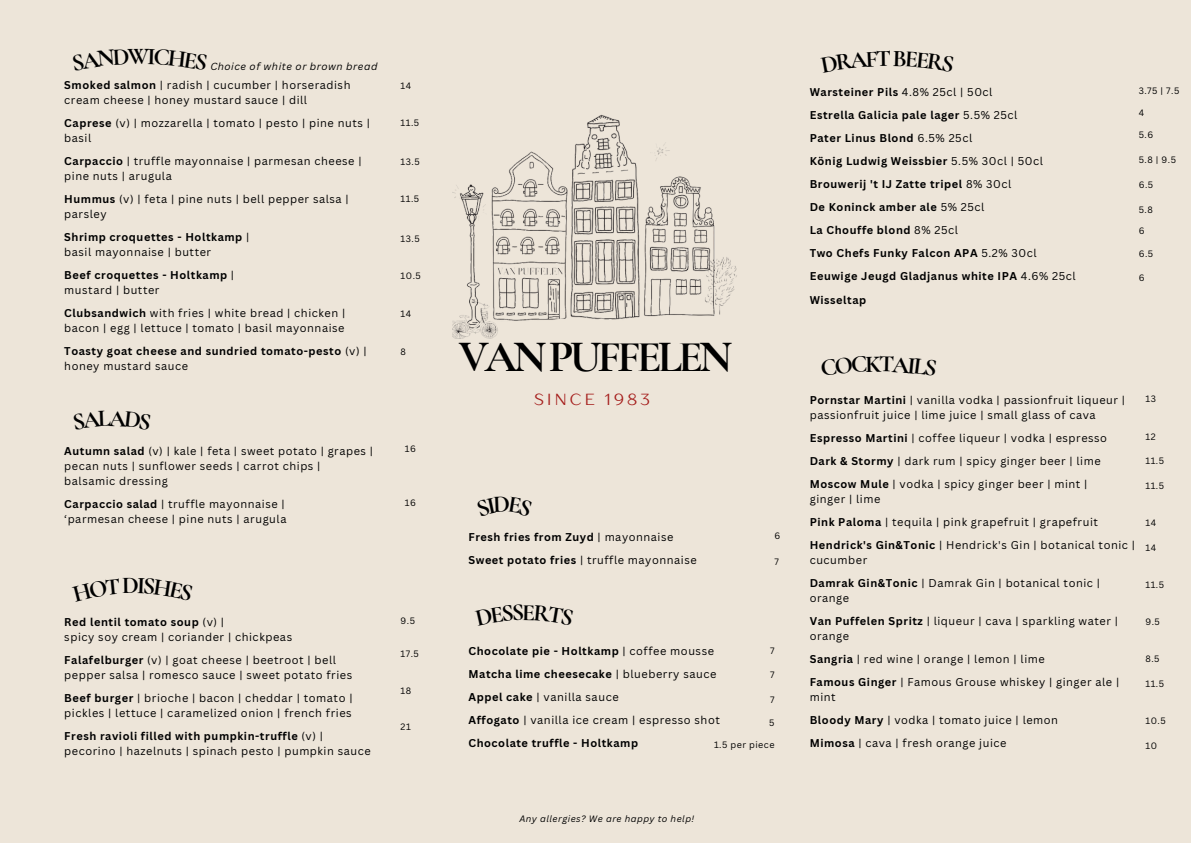
<style>
.page{position:relative;width:1191px;height:843px;background:#fff}
.page>*{position:absolute;margin:0;border:0;box-sizing:border-box;transform-origin:0 0}
.t1{font:700 45px "Cormorant Garamond";letter-spacing:-.085em;color:#000}
.t2{font:700 24px "Cormorant Garamond";color:#000}
.t3{font:16px "TT Drugs";letter-spacing:.2em;color:#a51d1b}
.t4{font:11px/15px "Canva Sans";letter-spacing:.05em;color:#000}
.t5{font:700 11px "Canva Sans";letter-spacing:.05em;color:#000}
.t6{font:italic 10px "Canva Sans";letter-spacing:.05em;color:#000}
.t7{font:9px "Canva Sans";letter-spacing:.05em;color:#000}
.t8{font:italic 9px "Canva Sans";letter-spacing:.05em;color:#000}
.s1{font-weight:700}
.s2{font-weight:400}
</style>
<div class="page">
<div style="left:0;top:0;width:1190px;height:842px;background:#ede5d9"></div>
<img style="left:453px;top:114px;width:284px;height:225px">
<p class="t2" style="left:128px;top:42px;width:23px">W</p>
<p class="t4" style="left:64px;top:77px;width:288px"><span class="s1">Smoked salmon</span> | radish | cucumber | horseradish cream cheese | honey mustard sauce | dill</p>
<p class="t4" style="left:64px;top:115px;width:307px"><span class="s1">Caprese</span> (v) | mozzarella | tomato | pesto | pine nuts | basil</p>
<p class="t4" style="left:64px;top:153px;width:299px"><span class="s1">Carpaccio</span> | truffle mayonnaise | parmesan cheese | pine nuts | arugula</p>
<p class="t4" style="left:64px;top:191px;width:286px"><span class="s1">Hummus</span> (v) | feta | pine nuts | bell pepper salsa | parsley</p>
<p class="t5" style="left:64px;top:229px;width:186px">Shrimp croquettes - Holtkamp <span class="s2">|</span></p>
<p class="t4" style="left:64px;top:244px;width:148px">basil mayonnaise | butter</p>
<p class="t5" style="left:64px;top:267px;width:171px">Beef croquettes - Holtkamp <span class="s2">|</span></p>
<p class="t4" style="left:64px;top:282px;width:97px">mustard | butter</p>
<p class="t4" style="left:64px;top:305px;width:282px"><span class="s1">Clubsandwich</span> with fries | white bread | chicken | bacon | egg | lettuce | tomato | basil mayonnaise</p>
<p class="t5" style="left:64px;top:343px;width:304px">Toasty goat cheese and sundried tomato-pesto <span class="s2">(v) |</span></p>
<p class="t4" style="left:64px;top:358px;width:125px">honey mustard sauce</p>
<p class="t6" style="left:210px;top:59px;width:168px">Choice of white or brown bread</p>
<p class="t7" style="left:400px;top:80px;width:12px">14</p>
<p class="t7" style="left:400px;top:116px;width:20px">11.5</p>
<p class="t7" style="left:400px;top:155px;width:21px">13.5</p>
<p class="t7" style="left:400px;top:193px;width:20px">11.5</p>
<p class="t7" style="left:400px;top:232px;width:21px">13.5</p>
<p class="t7" style="left:400px;top:270px;width:22px">10.5</p>
<p class="t7" style="left:400px;top:307px;width:12px">14</p>
<p class="t7" style="left:400px;top:345px;width:7px">8</p>
<p class="t4" style="left:64px;top:443px;width:310px"><span class="s1">Autumn salad</span> (v) | kale | feta | sweet potato | grapes | pecan nuts | sunflower seeds | carrot chips |</p>
<p class="t4" style="left:64px;top:473px;width:105px">balsamic dressing</p>
<p class="t4" style="left:64px;top:496px;width:222px"><span class="s1">Carpaccio salad</span> | truffle mayonnaise |</p>
<p class="t4" style="left:64px;top:511px;width:224px">‘parmesan cheese | pine nuts | arugula</p>
<p class="t7" style="left:405px;top:442px;width:13px">16</p>
<p class="t7" style="left:405px;top:496px;width:13px">16</p>
<p class="t5" style="left:64px;top:614px;width:161px">Red lentil tomato soup <span class="s2">(v) |</span></p>
<p class="t4" style="left:64px;top:629px;width:229px">spicy soy cream | coriander | chickpeas</p>
<p class="t4" style="left:64px;top:652px;width:289px"><span class="s1">Falafelburger</span> (v) | goat cheese | beetroot | bell pepper salsa | romesco sauce | sweet potato fries</p>
<p class="t4" style="left:64px;top:690px;width:290px"><span class="s1">Beef burger</span> | brioche | bacon | cheddar | tomato | pickles | lettuce | caramelized onion | french fries</p>
<p class="t5" style="left:64px;top:728px;width:260px">Fresh ravioli filled with pumpkin-truffle <span class="s2">(v) |</span></p>
<p class="t4" style="left:64px;top:743px;width:308px">pecorino | hazelnuts | spinach pesto | pumpkin sauce</p>
<p class="t7" style="left:400px;top:614px;width:16px">9.5</p>
<p class="t7" style="left:400px;top:647px;width:20px">17.5</p>
<p class="t7" style="left:400px;top:683px;width:12px">18</p>
<p class="t7" style="left:400px;top:720px;width:12px">21</p>
<p class="t1" style="left:459px;top:329px;width:275px">VANPUFFELEN</p>
<p class="t3" style="left:534px;top:389px;width:118px">SINCE 1983</p>
<p class="t5" style="left:468px;top:529px;width:206px">Fresh fries from Zuyd <span class="s2">| mayonnaise</span></p>
<p class="t4" style="left:468px;top:552px;width:230px"><span class="s1">Sweet potato fries</span> | truffle mayonnaise</p>
<p class="t7" style="left:774px;top:529px;width:7px">6</p>
<p class="t7" style="left:774px;top:555px;width:6px">7</p>
<p class="t5" style="left:468px;top:643px;width:247px">Chocolate pie - Holtkamp <span class="s2">| coffee mousse</span></p>
<p class="t5" style="left:468px;top:666px;width:249px">Matcha lime cheesecake <span class="s2">| blueberry sauce</span></p>
<p class="t4" style="left:468px;top:689px;width:152px"><span class="s1">Appel cake</span> | vanilla sauce</p>
<p class="t4" style="left:468px;top:712px;width:253px"><span class="s1">Affogato</span> | vanilla ice cream | espresso shot</p>
<p class="t5" style="left:468px;top:735px;width:171px">Chocolate truffle - Holtkamp</p>
<p class="t7" style="left:770px;top:644px;width:6px">7</p>
<p class="t7" style="left:770px;top:668px;width:6px">7</p>
<p class="t7" style="left:770px;top:693px;width:6px">7</p>
<p class="t7" style="left:769px;top:716px;width:7px">5</p>
<p class="t7" style="left:714px;top:737px;width:62px">1.5 per piece</p>
<p class="t8" style="left:519px;top:812px;width:176px">Any allergies? We are happy to help!</p>
<p class="t5" style="left:809px;top:84px;width:184px">Warsteiner Pils <span class="s2">4.8% 25cl | 50cl</span></p>
<p class="t5" style="left:809px;top:107px;width:209px">Estrella Galicia pale lager <span class="s2">5.5% 25cl</span></p>
<p class="t5" style="left:809px;top:130px;width:164px">Pater Linus Blond <span class="s2">6.5% 25cl</span></p>
<p class="t5" style="left:809px;top:153px;width:235px">König Ludwig Weissbier <span class="s2">5.5% 30cl | 50cl</span></p>
<p class="t5" style="left:809px;top:176px;width:203px">Brouwerij 't IJ Zatte tripel <span class="s2">8% 30cl</span></p>
<p class="t5" style="left:809px;top:199px;width:176px">De Koninck amber ale <span class="s2">5% 25cl</span></p>
<p class="t5" style="left:809px;top:222px;width:150px">La Chouffe blond <span class="s2">8% 25cl</span></p>
<p class="t5" style="left:809px;top:245px;width:228px">Two Chefs Funky Falcon APA <span class="s2">5.2% 30cl</span></p>
<p class="t5" style="left:809px;top:268px;width:267px">Eeuwige Jeugd Gladjanus white IPA <span class="s2">4.6% 25cl</span></p>
<p class="t5" style="left:809px;top:291px;width:58px">Wisseltap</p>
<p class="t7" style="left:1138px;top:84px;width:42px">3.75 | 7.5</p>
<p class="t7" style="left:1138px;top:106px;width:7px">4</p>
<p class="t7" style="left:1138px;top:128px;width:16px">5.6</p>
<p class="t7" style="left:1138px;top:153px;width:39px">5.8 | 9.5</p>
<p class="t7" style="left:1138px;top:178px;width:16px">6.5</p>
<p class="t7" style="left:1138px;top:203px;width:16px">5.8</p>
<p class="t7" style="left:1138px;top:224px;width:7px">6</p>
<p class="t7" style="left:1138px;top:247px;width:16px">6.5</p>
<p class="t7" style="left:1138px;top:271px;width:7px">6</p>
<p class="t4" style="left:809px;top:392px;width:317px"><span class="s1">Pornstar Martini</span> | vanilla vodka | passionfruit liqueur | passionfruit juice | lime juice | small glass of cava</p>
<p class="t4" style="left:809px;top:430px;width:299px"><span class="s1">Espresso Martini</span> | coffee liqueur | vodka | espresso</p>
<p class="t4" style="left:809px;top:453px;width:292px"><span class="s1">Dark &amp; Stormy</span> | dark rum | spicy ginger beer | lime</p>
<p class="t4" style="left:809px;top:476px;width:279px"><span class="s1">Moscow Mule</span> | vodka | spicy ginger beer | mint |</p>
<p class="t4" style="left:809px;top:491px;width:72px">ginger | lime</p>
<p class="t4" style="left:809px;top:514px;width:290px"><span class="s1">Pink Paloma</span> | tequila | pink grapefruit | grapefruit</p>
<p class="t4" style="left:809px;top:537px;width:327px"><span class="s1">Hendrick's Gin&amp;Tonic</span> | Hendrick's Gin | botanical tonic | cucumber</p>
<p class="t4" style="left:809px;top:575px;width:292px"><span class="s1">Damrak Gin&amp;Tonic</span> | Damrak Gin | botanical tonic |</p>
<p class="t4" style="left:809px;top:590px;width:41px">orange</p>
<p class="t4" style="left:809px;top:613px;width:310px"><span class="s1">Van Puffelen Spritz</span> | liqueur | cava | sparkling water |</p>
<p class="t4" style="left:809px;top:628px;width:41px">orange</p>
<p class="t4" style="left:809px;top:651px;width:236px"><span class="s1">Sangria</span> | red wine | orange | lemon | lime</p>
<p class="t4" style="left:809px;top:674px;width:311px"><span class="s1">Famous Ginger</span> | Famous Grouse whiskey | ginger ale | mint</p>
<p class="t4" style="left:809px;top:712px;width:250px"><span class="s1">Bloody Mary</span> | vodka | tomato juice | lemon</p>
<p class="t4" style="left:809px;top:735px;width:198px"><span class="s1">Mimosa</span> | cava | fresh orange juice</p>
<p class="t7" style="left:1145px;top:392px;width:12px">13</p>
<p class="t7" style="left:1145px;top:429px;width:12px">12</p>
<p class="t7" style="left:1145px;top:454px;width:20px">11.5</p>
<p class="t7" style="left:1145px;top:479px;width:20px">11.5</p>
<p class="t7" style="left:1145px;top:516px;width:12px">14</p>
<p class="t7" style="left:1145px;top:541px;width:12px">14</p>
<p class="t7" style="left:1145px;top:578px;width:20px">11.5</p>
<p class="t7" style="left:1145px;top:615px;width:16px">9.5</p>
<p class="t7" style="left:1145px;top:652px;width:16px">8.5</p>
<p class="t7" style="left:1145px;top:677px;width:20px">11.5</p>
<p class="t7" style="left:1145px;top:714px;width:22px">10.5</p>
<p class="t7" style="left:1145px;top:738px;width:13px">10</p>
</div>
